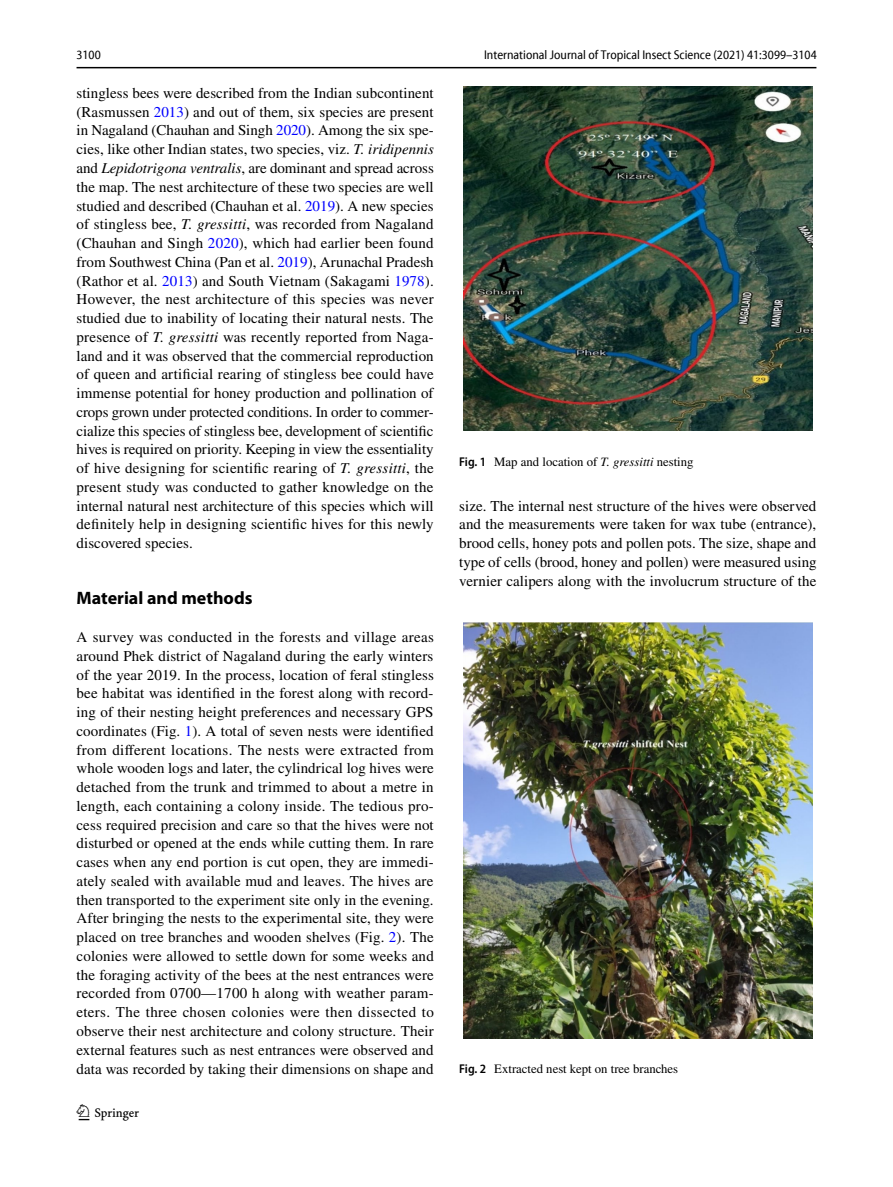
<style>
.page{position:relative;width:893px;height:1187px;background:#fff}
.page>*{position:absolute;margin:0;border:0;box-sizing:border-box;transform-origin:0 0}
.t1{font:22.5px "Springnew Regular 2";color:#000}
.t2{font:700 18px "Myriad Pro";color:#000}
.t3{font:15px/18.8px "STIX";letter-spacing:.005em;color:#000;text-align:justify}
.t4{font:12.75px "STIX";color:#000}
.t5{font:semi-condensed 12.75px "Myriad Pro Unic";color:#000}
.s1{color:#00f}
.s2{font-style:italic}
.s3{font-family:"Myriad Pro";font-weight:600;font-stretch:semi-condensed}
</style>
<div class="page">
<hr style="left:77px;top:67px;width:739px;height:1px;background:#000">
<div style="left:459px;top:87px;width:357px;height:343px;background:linear-gradient(to bottom,#fff,#fff)"></div>
<img style="left:463px;top:87px;width:349px;height:343px">
<div style="left:459px;top:622px;width:357px;height:415px;background:linear-gradient(to bottom,#fff,#fff)"></div>
<img style="left:463px;top:622px;width:349px;height:415px">
<p class="t5" style="left:77px;top:50px;width:26px">3100</p>
<p class="t5" style="left:484px;top:50px;width:334px">International Journal of Tropical Insect Science (2021) 41:3099–3104</p>
<p class="t3" style="left:77px;top:84px;width:359px">stingless bees were described from the Indian subcontinent (Rasmussen <span class="s1">2013</span>) and out of them, six species are present in Nagaland (Chauhan and Singh <span class="s1">2020</span>). Among the six spe&shy;cies, like other Indian states, two species, viz. <span class="s2">T. iridipennis </span>and <span class="s2">Lepidotrigona ventralis</span>, are dominant and spread across the map. The nest architecture of these two species are well studied and described (Chauhan et al. <span class="s1">2019</span>). A new species of stingless bee, <span class="s2">T. gressitti</span>, was recorded from Nagaland (Chauhan and Singh <span class="s1">2020</span>), which had earlier been found from Southwest China (Pan et al. <span class="s1">2019</span>), Arunachal Pradesh (Rathor et al. <span class="s1">2013</span>) and South Vietnam (Sakagami <span class="s1">1978</span>).<br>However, the nest architecture of this species was never studied due to inability of locating their natural nests. The presence of <span class="s2">T. gressitti</span> was recently reported from Naga&shy;land and it was observed that the commercial reproduction of queen and artificial rearing of stingless bee could have immense potential for honey production and pollination of crops grown under protected conditions. In order to commer&shy;cialize this species of stingless bee, development of scientific hives is required on priority. Keeping in view the essentiality of hive designing for scientific rearing of <span class="s2">T. gressitti</span>, the present study was conducted to gather knowledge on the internal natural nest architecture of this species which will definitely help in designing scientific hives for this newly discovered species.</p>
<p class="t2" style="left:77px;top:586px;width:178px">Material and methods</p>
<p class="t3" style="left:77px;top:628px;width:359px">A survey was conducted in the forests and village areas around Phek district of Nagaland during the early winters of the year 2019. In the process, location of feral stingless bee habitat was identified in the forest along with record&shy;ing of their nesting height preferences and necessary GPS coordinates (Fig. <span class="s1">1</span>). A total of seven nests were identified from different locations. The nests were extracted from whole wooden logs and later, the cylindrical log hives were detached from the trunk and trimmed to about a metre in length, each containing a colony inside. The tedious pro&shy;cess required precision and care so that the hives were not disturbed or opened at the ends while cutting them. In rare cases when any end portion is cut open, they are immedi&shy;ately sealed with available mud and leaves. The hives are then transported to the experiment site only in the evening.<br>After bringing the nests to the experimental site, they were placed on tree branches and wooden shelves (Fig. <span class="s1">2</span>). The colonies were allowed to settle down for some weeks and the foraging activity of the bees at the nest entrances were recorded from 0700—1700 h along with weather param&shy;eters. The three chosen colonies were then dissected to observe their nest architecture and colony structure. Their external features such as nest entrances were observed and data was recorded by taking their dimensions on shape and</p>
<h1 class="t1" style="left:79px;top:1104px;width:62px">1 3</h1>
<p class="t4" style="left:459px;top:452px;width:236px"><span class="s3">Fig. 1</span> Map and location of <span class="s2">T. gressitti</span> nesting</p>
<p class="t3" style="left:459px;top:497px;width:359px">size. The internal nest structure of the hives were observed and the measurements were taken for wax tube (entrance), brood cells, honey pots and pollen pots. The size, shape and type of cells (brood, honey and pollen) were measured using vernier calipers along with the involucrum structure of the</p>
<p class="t4" style="left:459px;top:1059px;width:220px"><span class="s3">Fig. 2</span> Extracted nest kept on tree branches</p>
</div>
